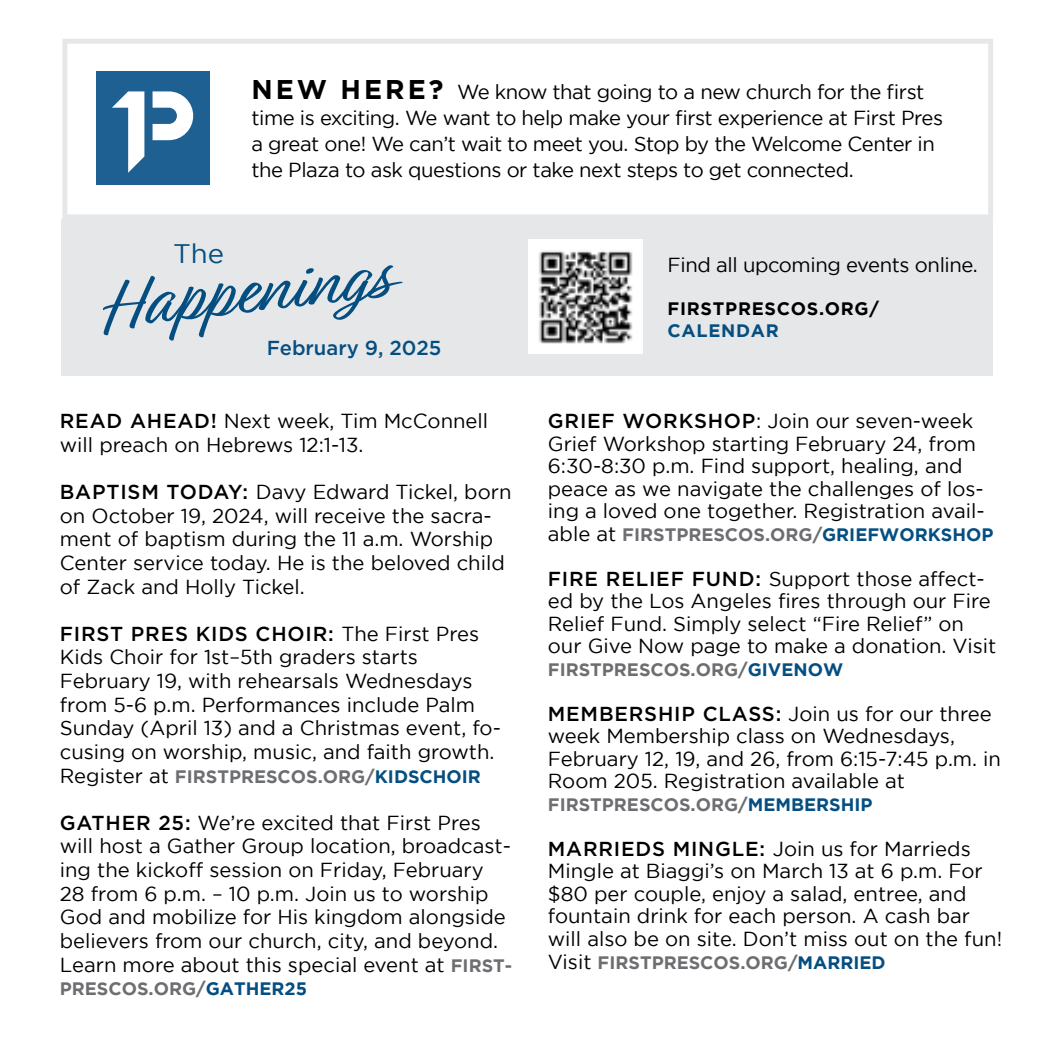
<style>
.page{position:relative;width:1053px;height:1053px;background:#fff}
.page>*{position:absolute;margin:0;border:0;box-sizing:border-box;transform-origin:0 0}
.t1{font:26.78px "Gotham";color:#054e81}
.t2{font:20.25px/23.6px "Gotham";color:#000}
.t3{font:20.25px/25.9px "Gotham";letter-spacing:-.025em;color:#000}
.t4{font:20.25px "Gotham";letter-spacing:-.02em;color:#000}
.t5{font:500 20.25px "Gotham";color:#054e81}
.t6{font:700 18px "Gotham";color:#6d6e71}
.t7{font:700 18px "Gotham";letter-spacing:.04em;color:#000}
.t8{font:700 18px "Gotham";letter-spacing:.04em;color:#054e81}
.s1{font-weight:700;font-size:27px}
.s2{font-weight:500}
.s3{font-weight:400;font-size:20.25px;color:#000}
.s4{color:#054e81}
.s5{font-weight:700;font-size:18px;color:#6d6e71}
</style>
<div class="page">
<div style="left:62px;top:219px;width:931px;height:157px;background:#e6e7e8"></div>
<img style="left:528px;top:239px;width:115px;height:115px">
<svg style="left:103px;top:265px;width:300px;height:76px"></svg>
<div style="left:62px;top:39px;width:931px;height:180px;border:5px solid #e6e7e8"></div>
<div style="left:96px;top:71px;width:113px;height:114px;background:#1f6092"></div>
<svg style="left:153px;top:91px;width:40px;height:49px"></svg>
<svg style="left:112px;top:91px;width:32px;height:82px"></svg>
<h1 class="t1" style="left:173px;top:238px;width:53px">The</h1>
<p class="t3" style="left:251px;top:79px;width:693px"><span class="s1">NEW HERE?</span> We know that going to a new church for the first time is exciting. We want to help make your first experience at First Pres a great one! We can’t wait to meet you. Stop by the Welcome Center in the Plaza to ask questions or take next steps to get connected.</p>
<p class="t5" style="left:267px;top:334px;width:176px">February 9, 2025</p>
<p class="t4" style="left:668px;top:254px;width:312px">Find all upcoming events online.</p>
<p class="t7" style="left:668px;top:298px;width:213px">FIRSTPRESCOS.ORG/</p>
<p class="t8" style="left:668px;top:321px;width:113px">CALENDAR</p>
<p class="t2" style="left:60px;top:409px;width:430px"><span class="s2">READ AHEAD!</span> Next week, Tim McConnell will preach on Hebrews 12:1-13.</p>
<p class="t2" style="left:60px;top:480px;width:453px"><span class="s2">BAPTISM TODAY:</span> Davy Edward Tickel, born on October 19, 2024, will receive the sacra&shy;ment of baptism during the 11 a.m. Worship Center service today. He is the beloved child of Zack and Holly Tickel.</p>
<p class="t2" style="left:60px;top:622px;width:443px"><span class="s2">FIRST PRES KIDS CHOIR:</span> The First Pres Kids Choir for 1st–5th graders starts February 19, with rehearsals Wednesdays from 5-6 p.m. Performances include Palm Sunday (April 13) and a Christmas event, fo&shy;cusing on worship, music, and faith growth.</p>
<p class="t6" style="left:60px;top:766px;width:423px"><span class="s3">Register at</span> FIRSTPRESCOS.ORG/<span class="s4">KIDSCHOIR</span></p>
<p class="t2" style="left:60px;top:811px;width:454px"><span class="s2">GATHER 25:</span> We’re excited that First Pres will host a Gather Group location, broadcast&shy;ing the kickoff session on Friday, February 28 from 6 p.m. – 10 p.m. Join us to worship God and mobilize for His kingdom alongside believers from our church, city, and beyond.<br>Learn more about this special event at <span class="s5">FIRST-</span></p>
<p class="t6" style="left:60px;top:978px;width:249px">PRESCOS.ORG/<span class="s4">GATHER25</span></p>
<p class="t2" style="left:548px;top:409px;width:438px;line-height:22.5px"><span class="s2">GRIEF WORKSHOP</span>: Join our seven-week Grief Workshop starting February 24, from 6:30-8:30 p.m. Find support, healing, and peace as we navigate the challenges of los&shy;ing a loved one together. Registration avail-</p>
<p class="t6" style="left:548px;top:524px;width:447px"><span class="s3">able at</span> FIRSTPRESCOS.ORG/<span class="s4">GRIEFWORKSHOP</span></p>
<p class="t2" style="left:548px;top:567px;width:450px;line-height:22.5px"><span class="s2">FIRE RELIEF FUND:</span> Support those affect&shy;ed by the Los Angeles fires through our Fire Relief Fund. Simply select “Fire Relief” on our Give Now page to make a donation. Visit</p>
<p class="t6" style="left:548px;top:659px;width:297px">FIRSTPRESCOS.ORG/<span class="s4">GIVENOW</span></p>
<p class="t2" style="left:548px;top:702px;width:455px;line-height:22.5px"><span class="s2">MEMBERSHIP CLASS:</span> Join us for our three week Membership class on Wednesdays, February 12, 19, and 26, from 6:15-7:45 p.m. in Room 205. Registration available at</p>
<p class="t6" style="left:548px;top:794px;width:326px">FIRSTPRESCOS.ORG/<span class="s4">MEMBERSHIP</span></p>
<p class="t2" style="left:548px;top:837px;width:456px;line-height:22.5px"><span class="s2">MARRIEDS MINGLE:</span> Join us for Marrieds Mingle at Biaggi’s on March 13 at 6 p.m. For $80 per couple, enjoy a salad, entree, and fountain drink for each person. A cash bar will also be on site. Don’t miss out on the fun!</p>
<p class="t6" style="left:548px;top:953px;width:339px"><span class="s3">Visit</span> FIRSTPRESCOS.ORG/<span class="s4">MARRIED</span></p>
</div>
